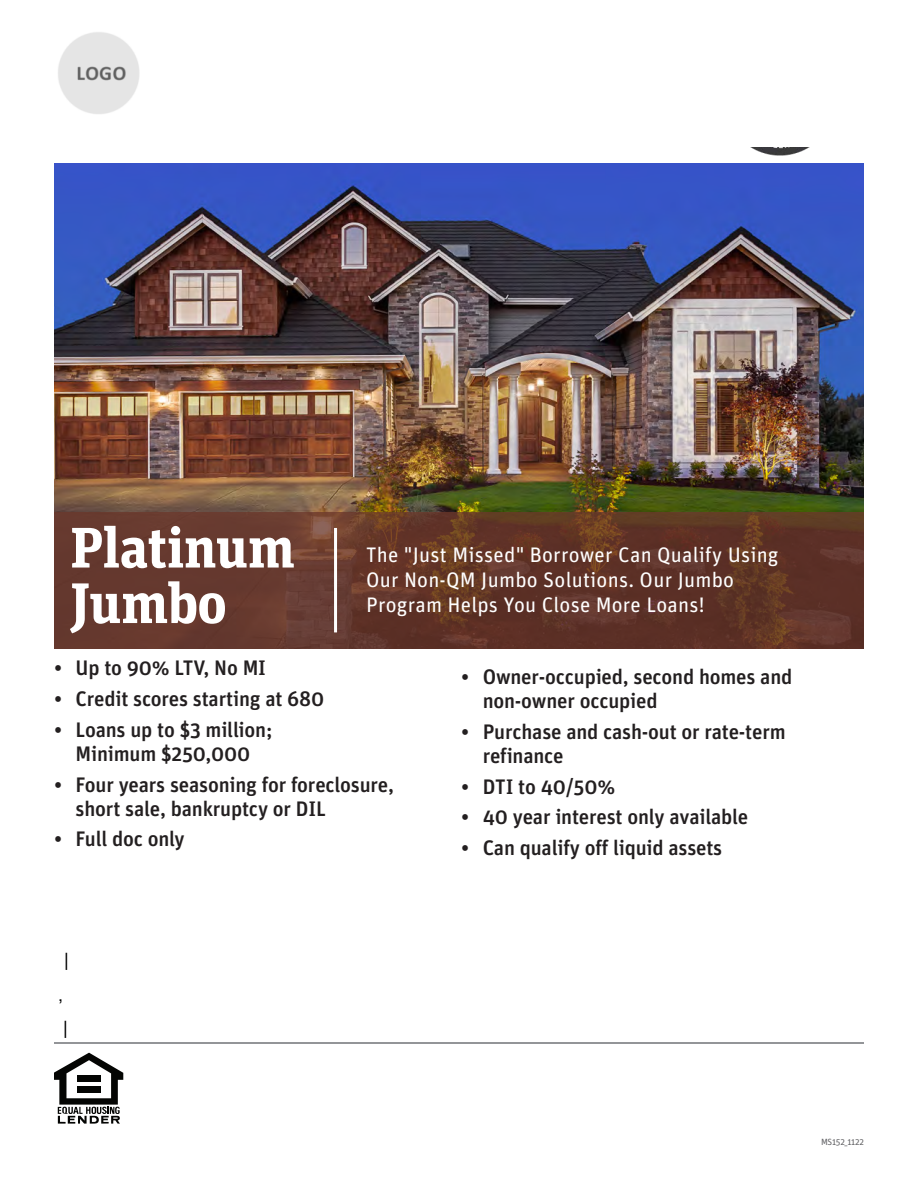
<style>
.page{position:relative;width:918px;height:1188px;background:#fff}
.page>*{position:absolute;margin:0;border:0;box-sizing:border-box;transform-origin:0 0}
.t1{font:700 57px/55.5px "Unit Slab Pro";letter-spacing:-.01em;color:#fff}
.t2{font:500 21px/24px "Unit Pro";letter-spacing:-.01em;color:#231f20}
.t3{font:21px/25.2px "Unit Pro";letter-spacing:.01em;color:#fff}
.t4{font:18px "Arial";color:#000}
.t5{font:9px "Unit Pro";letter-spacing:-.03em;color:#636366}
</style>
<div class="page">
<hr style="left:54px;top:1042px;width:810px;height:2px;background:#939598">
<svg style="left:54px;top:1053px;width:69px;height:71px"></svg>
<img style="left:54px;top:163px;width:810px;height:349px">
<svg style="left:54px;top:512px;width:810px;height:136px;background:#63372a"></svg>
<hr style="left:334px;top:528px;width:3px;height:104px;background:#fff">
<img style="left:750px;top:147px;width:60px;height:9px">
<img style="left:58px;top:32px;width:82px;height:82px">
<p class="t1" style="left:70px;top:517px;width:226px">Platinum<br>Jumbo</p>
<p class="t3" style="left:366px;top:541px;width:414px">The "Just Missed" Borrower Can Qualify Using<br>Our Non-QM Jumbo Solutions. Our Jumbo<br>Program Helps You Close More Loans!</p>
<p class="t2" style="left:54px;top:655px;width:214px">• Up to 90% LTV, No MI</p>
<p class="t2" style="left:54px;top:686px;width:272px">• Credit scores starting at 680</p>
<p class="t2" style="left:54px;top:717px;width:220px;text-align:center">• Loans up to $3 million;<br>Minimum $250,000</p>
<p class="t2" style="left:76px;top:771px;width:320px;text-indent:-22px">• Four years seasoning for foreclosure, short sale, bankruptcy or DIL</p>
<p class="t2" style="left:54px;top:826px;width:132px">• Full doc only</p>
<p class="t4" style="left:64px;top:947px;width:6px">|</p>
<p class="t4" style="left:58px;top:982px;width:7px">,</p>
<p class="t4" style="left:63px;top:1015px;width:6px">|</p>
<p class="t2" style="left:483px;top:664px;width:311px;text-indent:-22px">• Owner-occupied, second homes and non-owner occupied</p>
<p class="t2" style="left:483px;top:719px;width:304px;text-indent:-22px">• Purchase and cash-out or rate-term refinance</p>
<p class="t2" style="left:461px;top:773px;width:156px">• DTI to 40/50%</p>
<p class="t2" style="left:461px;top:804px;width:289px">• 40 year interest only available</p>
<p class="t2" style="left:461px;top:835px;width:263px">• Can qualify off liquid assets</p>
<p class="t5" style="left:821px;top:1136px;width:44px">MS152_1122</p>
</div>
